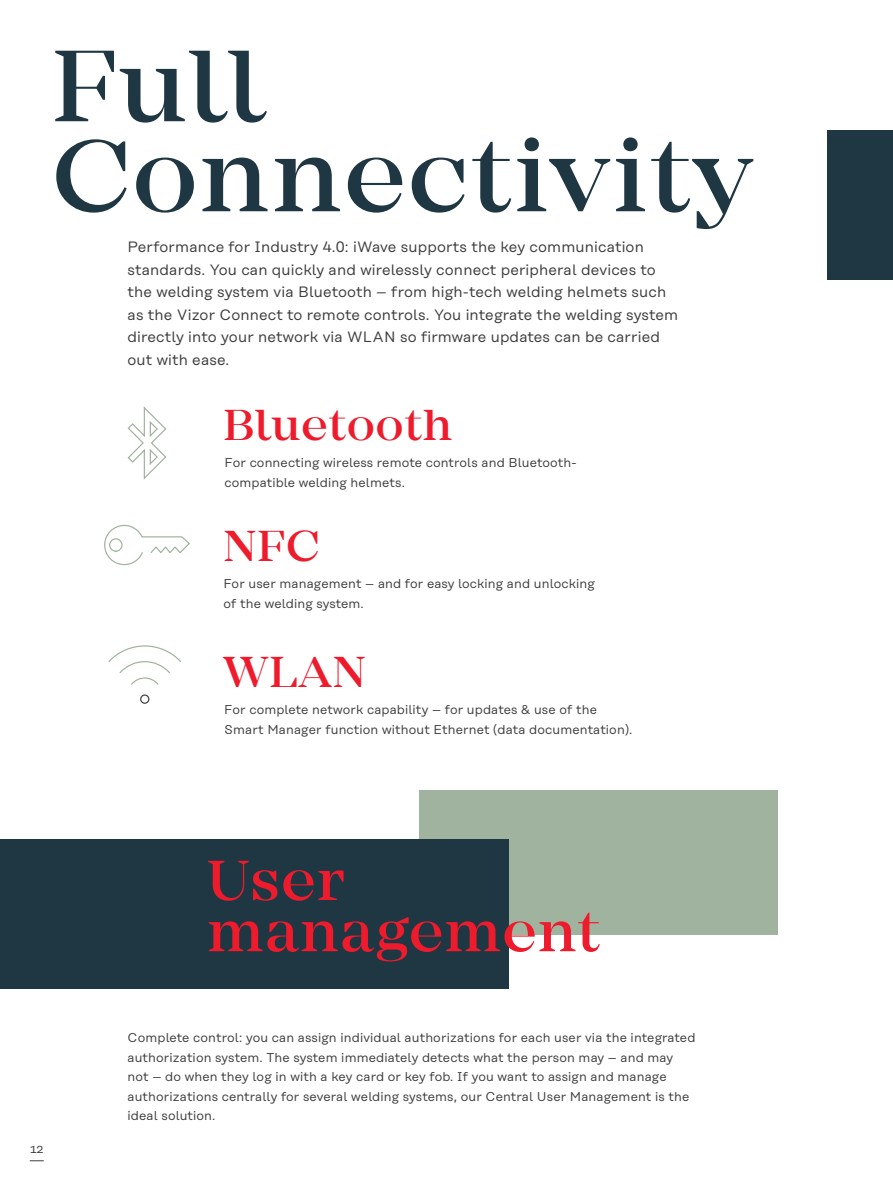
<style>
.page{position:relative;width:893px;height:1191px;background:#fff}
.page>*{position:absolute;margin:0;border:0;box-sizing:border-box;transform-origin:0 0}
.t1{font:500 105.3px/90px "Mirador";letter-spacing:.02em;color:#1f3643}
.t2{font:500 58.5px/51.2px "Mirador";letter-spacing:.02em;color:#ee1b2d}
.t3{font:500 45px "Mirador";letter-spacing:.02em;color:#ee1b2d}
.t4{font:15px/22.5px "Rational Text";letter-spacing:.01em;color:#3e3e3f}
.t5{font:12.75px/19.5px "Rational Text";letter-spacing:.01em;color:#3e3e3f}
.t6{font:12px "Rational Text";color:#3e3e3f}
</style>
<div class="page">
<div style="left:419px;top:790px;width:359px;height:145px;background:#9fb39e"></div>
<div style="left:0;top:839px;width:509px;height:149px;background:#1f3643"></div>
<div style="left:827px;top:130px;width:66px;height:149px;background:#1f3643"></div>
<svg style="left:104px;top:524px;width:86px;height:42px"></svg>
<div style="left:140px;top:694px;width:9px;height:10px;border:1px solid #3e3e3f;border-radius:50%"></div>
<svg style="left:108px;top:645px;width:73px;height:40px"></svg>
<svg style="left:127px;top:406px;width:40px;height:74px"></svg>
<svg style="left:30px;top:1160px;width:14px;height:1px"></svg>
<h1 class="t1" style="left:52px;top:42px;width:702px">Full<br>Connectivity</h1>
<p class="t4" style="left:128px;top:235px;width:552px">Performance for Industry 4.0: iWave supports the key communication standards. You can quickly and wirelessly connect peripheral devices to the welding system via Bluetooth – from high-tech welding helmets such as the Vizor Connect to remote controls. You integrate the welding system directly into your network via WLAN so firmware updates can be carried out with ease.</p>
<h3 class="t3" style="left:223px;top:399px;width:231px">Bluetooth</h3>
<p class="t5" style="left:225px;top:453px;width:354px">For connecting wireless remote controls and Bluetooth&shy;compatible welding helmets.</p>
<h3 class="t3" style="left:223px;top:519px;width:98px">NFC</h3>
<p class="t5" style="left:223px;top:574px;width:373px">For user management – and for easy locking and unlocking of the welding system.</p>
<h3 class="t3" style="left:223px;top:645px;width:144px">WLAN</h3>
<p class="t5" style="left:224px;top:700px;width:409px">For complete network capability – for updates &amp; use of the<br>Smart Manager function without Ethernet (data documentation).</p>
<p class="t6" style="left:30px;top:1142px;width:15px">12</p>
<h2 class="t2" style="left:207px;top:855px;width:395px">User management</h2>
<p class="t5" style="left:128px;top:1028px;width:569px">Complete control: you can assign individual authorizations for each user via the integrated authorization system. The system immediately detects what the person may – and may not – do when they log in with a key card or key fob. If you want to assign and manage authorizations centrally for several welding systems, our Central User Management is the ideal solution.</p>
</div>
